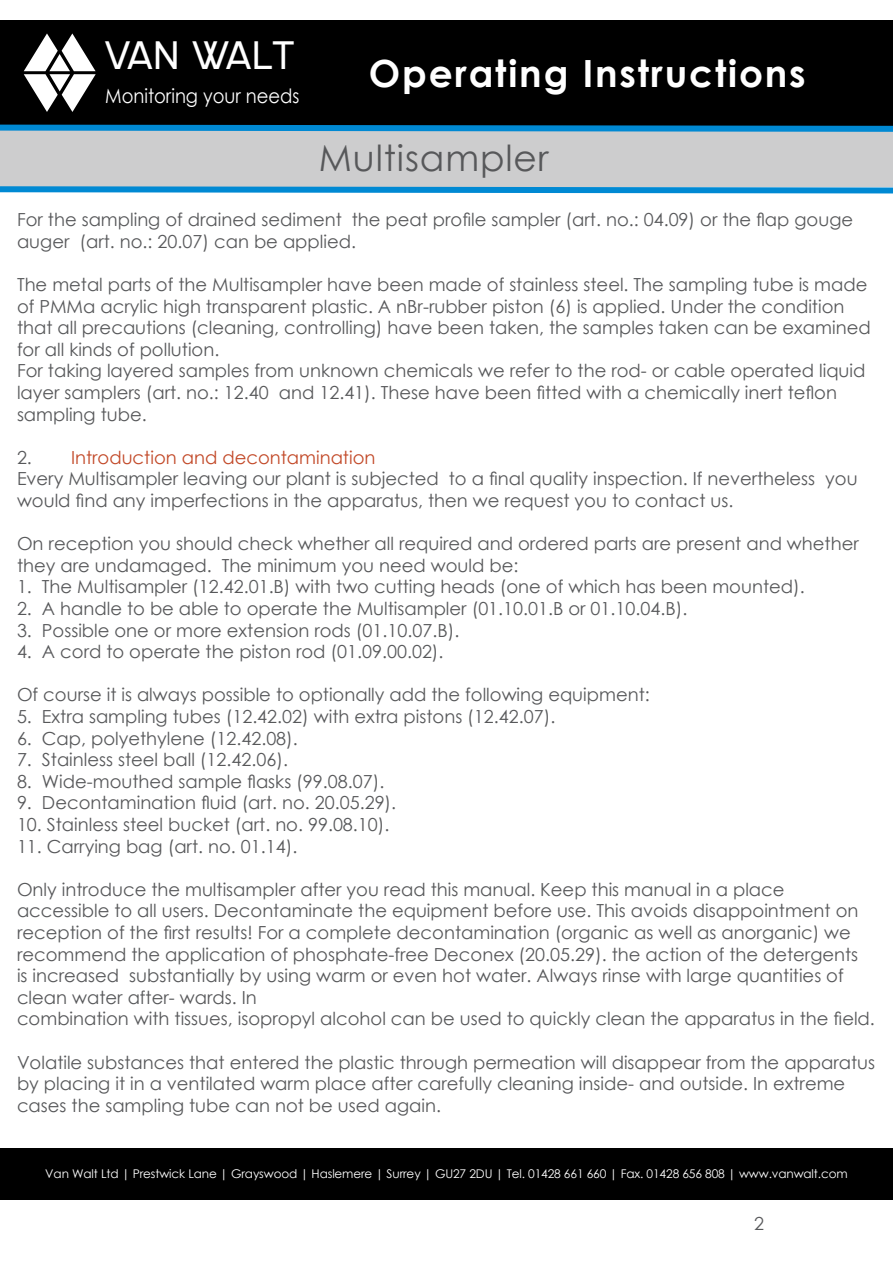
<style>
.page{position:relative;width:893px;height:1263px;background:#fff}
.page>*{position:absolute;margin:0;border:0;box-sizing:border-box;transform-origin:0 0}
.t1{font:41.25px "SF New Republic";color:#fff}
.t2{font:700 37.5px "Century Gothic";letter-spacing:.05em;color:#fff}
.t3{font:36px "Century Gothic";letter-spacing:.025em;color:#57585a}
.t4{font:19.8px "Century Gothic";color:#fff;scale:.91 1}
.t5{font:18px/21.6px "Century Gothic";color:#57585a}
.t6{font:12px "Century Gothic";letter-spacing:-.01em;color:#fff}
.s1{color:#c24928}
</style>
<div class="page">
<div style="left:0;top:21px;width:893px;height:106px;background:#000"></div>
<div style="left:0;top:126px;width:893px;height:61px;background:#cdcdce"></div>
<svg style="left:0;top:186px;width:893px;height:8px;background:#3aa1d9"></svg>
<div style="left:0;top:1148px;width:893px;height:51px;background:#000"></div>
<svg style="left:0;top:124px;width:893px;height:8px;background:#147ab2"></svg>
<svg style="left:24px;top:33px;width:72px;height:79px"></svg>
<h1 class="t1" style="left:105px;top:33px;width:191px">VAN WALT</h1>
<p class="t4" style="left:105px;top:82px;width:215px">Monitoring your needs</p>
<h2 class="t2" style="left:369px;top:45px;width:438px">Operating Instructions</h2>
<h3 class="t3" style="left:319px;top:133px;width:231px">Multisampler</h3>
<p class="t5" style="left:17px;top:209px;width:838px">For the sampling of drained sediment the peat profile sampler (art. no.: 04.09) or the flap gouge auger (art. no.: 20.07) can be applied.</p>
<p class="t5" style="left:17px;top:273px;width:855px">The metal parts of the Multisampler have been made of stainless steel. The sampling tube is made of PMMa acrylic high transparent plastic. A nBr-rubber piston (6) is applied. Under the condition that all precautions (cleaning, controlling) have been taken, the samples taken can be examined for all kinds of pollution.<br>For taking layered samples from unknown chemicals we refer to the rod- or cable operated liquid layer samplers (art. no.: 12.40 and 12.41). These have been fitted with a chemically inert teflon sampling tube.</p>
<p class="t5" style="left:17px;top:446px;width:842px">2. <span class="s1">Introduction and decontamination<br></span>Every Multisampler leaving our plant is subjected to a final quality inspection. If nevertheless you would find any imperfections in the apparatus, then we request you to contact us.</p>
<p class="t5" style="left:17px;top:533px;width:843px">On reception you should check whether all required and ordered parts are present and whether they are undamaged. The minimum you need would be:</p>
<p class="t5" style="left:17px;top:576px;width:789px">1. The Multisampler (12.42.01.B) with two cutting heads (one of which has been mounted).</p>
<p class="t5" style="left:17px;top:597px;width:672px">2. A handle to be able to operate the Multisampler (01.10.01.B or 01.10.04.B).</p>
<p class="t5" style="left:17px;top:619px;width:444px">3. Possible one or more extension rods (01.10.07.B).</p>
<p class="t5" style="left:17px;top:641px;width:428px">4. A cord to operate the piston rod (01.09.00.02).</p>
<p class="t5" style="left:17px;top:684px;width:634px">Of course it is always possible to optionally add the following equipment:</p>
<p class="t5" style="left:17px;top:705px;width:540px">5. Extra sampling tubes (12.42.02) with extra pistons (12.42.07).</p>
<p class="t5" style="left:17px;top:727px;width:282px">6. Cap, polyethylene (12.42.08).</p>
<p class="t5" style="left:17px;top:749px;width:273px">7. Stainless steel ball (12.42.06).</p>
<p class="t5" style="left:17px;top:770px;width:369px">8. Wide-mouthed sample flasks (99.08.07).</p>
<p class="t5" style="left:17px;top:792px;width:381px">9. Decontamination fluid (art. no. 20.05.29).</p>
<p class="t5" style="left:17px;top:813px;width:374px">10. Stainless steel bucket (art. no. 99.08.10).</p>
<p class="t5" style="left:17px;top:835px;width:282px">11. Carrying bag (art. no. 01.14).</p>
<p class="t5" style="left:17px;top:878px;width:859px">Only introduce the multisampler after you read this manual. Keep this manual in a place accessible to all users. Decontaminate the equipment before use. This avoids disappointment on reception of the first results! For a complete decontamination (organic as well as anorganic) we recommend the application of phosphate-free Deconex (20.05.29). the action of the detergents<br>is increased substantially by using warm or even hot water. Always rinse with large quantities of clean water after- wards. In<br>combination with tissues, isopropyl alcohol can be used to quickly clean the apparatus in the field.</p>
<p class="t5" style="left:17px;top:1051px;width:860px">Volatile substances that entered the plastic through permeation will disappear from the apparatus by placing it in a ventilated warm place after carefully cleaning inside- and outside. In extreme cases the sampling tube can not be used again.</p>
<p class="t6" style="left:45px;top:1166px;width:804px">Van Walt Ltd | Prestwick Lane | Grayswood | Haslemere | Surrey | GU27 2DU | Tel. 01428 661 660 | Fax. 01428 656 808 | www.vanwalt.com</p>
<p class="t5" style="left:754px;top:1213px;width:11px">2</p>
</div>
